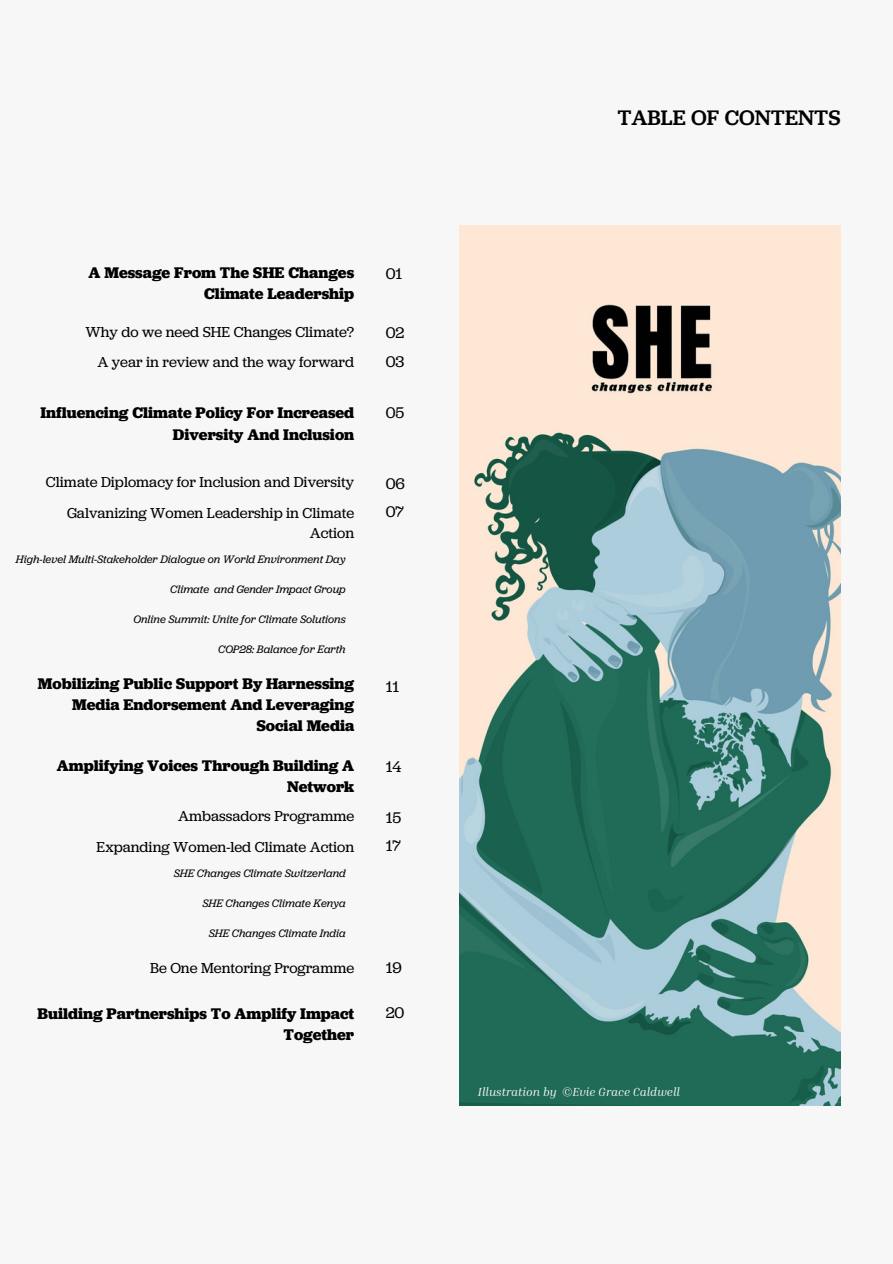
<style>
.page{position:relative;width:893px;height:1264px;background:#fff}
.page>*{position:absolute;margin:0;border:0;box-sizing:border-box;transform-origin:0 0}
.t1{font:500 21.9px "Jubilat";color:#000001}
.t2{font:700 16.05px/21.3px "Jubilat";color:#000001;text-align:right}
.t3{font:16.05px "Jubilat";color:#000001}
.t4{font:15px/20.2px "Jubilat";color:#000001;text-align:right}
.t5{font:italic 12px "Inria Serif";color:#f7f7f7}
.t6{font:italic 11.25px "Jubilat";color:#000001}
</style>
<div class="page">
<div style="left:0;top:0;width:892px;height:1263px;background:#f7f7f7"></div>
<img style="left:460px;top:225px;width:380px;height:880px">
<h1 class="t2" style="left:89px;top:263px;width:267px">A Message From The SHE Changes<br>Climate Leadership</h1>
<p class="t3" style="left:385px;top:266px;width:18px">01</p>
<h3 class="t4" style="left:85px;top:323px;width:270px">Why do we need SHE Changes Climate?</h3>
<h2 class="t3" style="left:385px;top:326px;width:20px">02</h2>
<h3 class="t4" style="left:97px;top:353px;width:258px">A year in review and the way forward</h3>
<h3 class="t3" style="left:385px;top:355px;width:20px">03</h3>
<h3 class="t2" style="left:40px;top:404px;width:315px">Influencing Climate Policy For Increased<br>Diversity And Inclusion</h3>
<p class="t3" style="left:385px;top:406px;width:20px">05</p>
<p class="t4" style="left:46px;top:473px;width:310px">Climate Diplomacy for Inclusion and Diversity</p>
<p class="t3" style="left:385px;top:477px;width:21px">06</p>
<p class="t4" style="left:67px;top:504px;width:288px">Galvanizing Women Leadership in Climate<br>Action</p>
<p class="t3" style="left:385px;top:505px;width:20px">07</p>
<h2 class="t6" style="left:16px;top:554px;width:331px">High-level Multi-Stakeholder Dialogue on World Environment Day</h2>
<h2 class="t6" style="left:170px;top:584px;width:177px">Climate and Gender Impact Group</h2>
<h3 class="t6" style="left:133px;top:614px;width:214px">Online Summit: Unite for Climate Solutions</h3>
<h3 class="t6" style="left:218px;top:644px;width:129px">COP28: Balance for Earth</h3>
<p class="t2" style="left:38px;top:674px;width:318px">Mobilizing Public Support By Harnessing<br>Media Endorsement And Leveraging<br>Social Media</p>
<p class="t2" style="left:57px;top:756px;width:299px">Amplifying Voices Through Building A</p>
<p class="t3" style="left:385px;top:759px;width:17px">14</p>
<p class="t2" style="left:287px;top:777px;width:69px">Network</p>
<p class="t3" style="left:385px;top:680px;width:15px">11</p>
<p class="t4" style="left:178px;top:807px;width:177px">Ambassadors Programme</p>
<p class="t3" style="left:385px;top:810px;width:17px">15</p>
<h3 class="t4" style="left:97px;top:837px;width:259px">Expanding Women-led Climate Action</h3>
<h2 class="t3" style="left:385px;top:839px;width:17px">17</h2>
<p class="t6" style="left:174px;top:868px;width:173px">SHE Changes Climate Switzerland</p>
<p class="t6" style="left:202px;top:898px;width:145px">SHE Changes Climate Kenya</p>
<p class="t6" style="left:209px;top:928px;width:138px">SHE Changes Climate India</p>
<p class="t4" style="left:150px;top:959px;width:205px">Be One Mentoring Programme</p>
<p class="t3" style="left:385px;top:960px;width:18px">19</p>
<p class="t2" style="left:38px;top:1003px;width:318px">Building Partnerships To Amplify Impact<br>Together</p>
<p class="t3" style="left:385px;top:1006px;width:20px">20</p>
<h2 class="t1" style="left:617px;top:108px;width:225px">TABLE OF CONTENTS</h2>
<p class="t5" style="left:478px;top:1084px;width:203px">Illustration by ©Evie Grace Caldwell</p>
</div>
